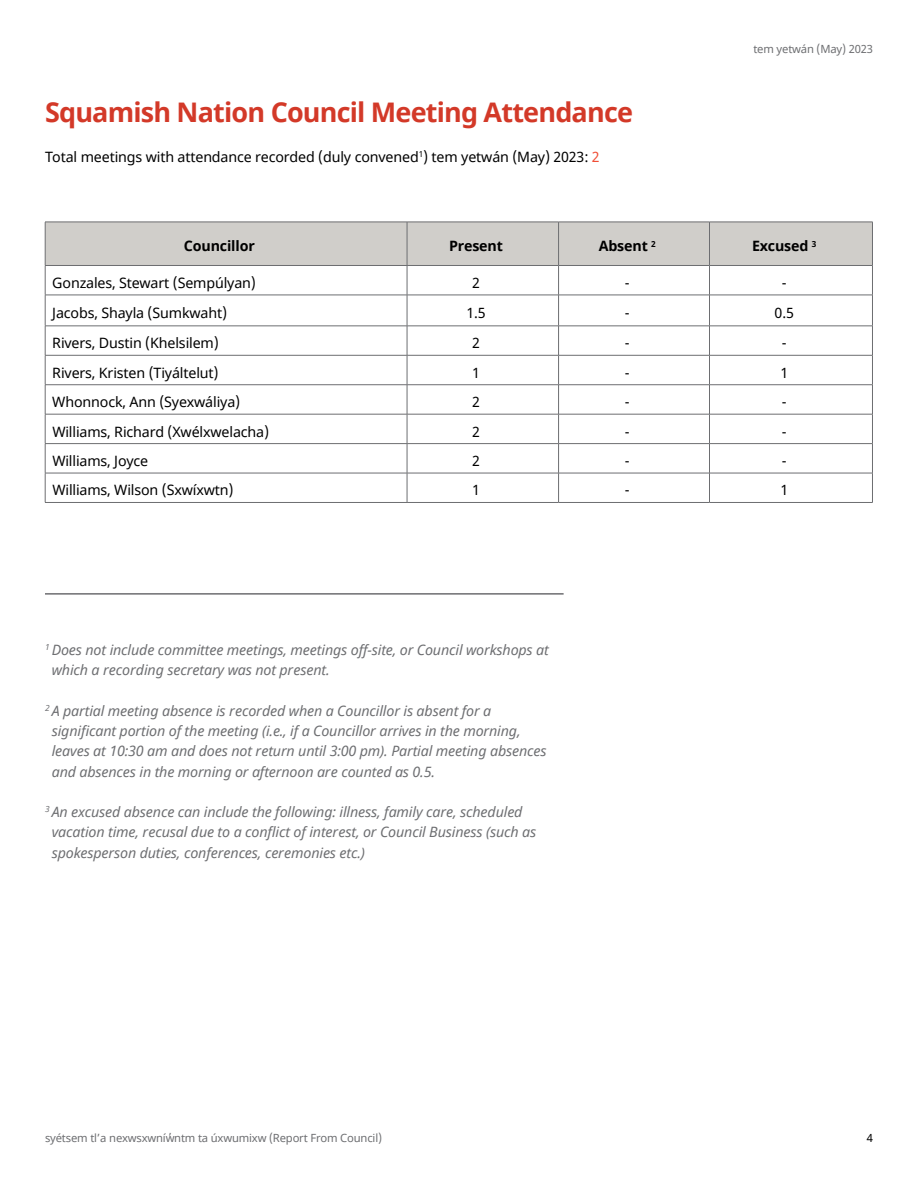
<style>
.page{position:relative;width:918px;height:1188px;background:#fff}
.page>*{position:absolute;margin:0;border:0;box-sizing:border-box;transform-origin:0 0}
.t1{font:700 27px "Noto Sans";letter-spacing:-.03em;color:#d33928}
.t2{font:italic 14.25px/20.2px "Noto Sans";letter-spacing:-.01em;color:#6d6e71}
.t3{font:14.25px "Noto Sans";letter-spacing:-.01em;color:#000}
.t4{font:700 14.25px "Noto Sans";letter-spacing:-.01em;color:#000}
.t5{font:11.25px "Noto Sans";letter-spacing:-.015em;color:#6d6e71}
.t6{font:11.25px "Noto Sans";color:#000}
.s1{color:#f04e36}
</style>
<div class="page">
<hr style="left:45px;top:593px;width:519px;height:2px;background:#6d6e71">
<svg style="left:408px;top:296px;width:464px;height:206px"></svg>
<svg style="left:45px;top:222px;width:828px;height:73px"></svg>
<hr style="left:45px;top:295px;width:362px;height:1px;background:#6d6e71">
<hr style="left:45px;top:295px;width:1px;height:31px;background:#6d6e71">
<hr style="left:407px;top:295px;width:152px;height:1px;background:#6d6e71">
<hr style="left:407px;top:295px;width:1px;height:31px;background:#6d6e71">
<hr style="left:559px;top:295px;width:151px;height:1px;background:#6d6e71">
<hr style="left:558px;top:295px;width:1px;height:31px;background:#6d6e71">
<hr style="left:710px;top:295px;width:163px;height:1px;background:#6d6e71">
<hr style="left:709px;top:295px;width:1px;height:31px;background:#6d6e71">
<hr style="left:872px;top:295px;width:1px;height:31px;background:#6d6e71">
<hr style="left:45px;top:326px;width:362px;height:1px;background:#6d6e71">
<svg style="left:45px;top:326px;width:1px;height:29px"></svg>
<hr style="left:407px;top:326px;width:152px;height:1px;background:#6d6e71">
<svg style="left:407px;top:326px;width:1px;height:29px"></svg>
<hr style="left:559px;top:326px;width:151px;height:1px;background:#6d6e71">
<svg style="left:558px;top:326px;width:1px;height:29px"></svg>
<hr style="left:710px;top:326px;width:163px;height:1px;background:#6d6e71">
<svg style="left:709px;top:327px;width:1px;height:28px"></svg>
<svg style="left:872px;top:327px;width:1px;height:28px"></svg>
<hr style="left:45px;top:355px;width:362px;height:1px;background:#6d6e71">
<hr style="left:45px;top:355px;width:1px;height:30px;background:#6d6e71">
<hr style="left:407px;top:355px;width:152px;height:1px;background:#6d6e71">
<hr style="left:407px;top:355px;width:1px;height:30px;background:#6d6e71">
<hr style="left:559px;top:355px;width:151px;height:1px;background:#6d6e71">
<hr style="left:558px;top:355px;width:1px;height:30px;background:#6d6e71">
<hr style="left:710px;top:355px;width:163px;height:1px;background:#6d6e71">
<hr style="left:709px;top:355px;width:1px;height:30px;background:#6d6e71">
<hr style="left:872px;top:355px;width:1px;height:30px;background:#6d6e71">
<hr style="left:45px;top:384px;width:362px;height:1px;background:#6d6e71">
<hr style="left:407px;top:384px;width:152px;height:1px;background:#6d6e71">
<hr style="left:559px;top:384px;width:151px;height:1px;background:#6d6e71">
<hr style="left:710px;top:384px;width:163px;height:1px;background:#6d6e71">
<hr style="left:45px;top:414px;width:362px;height:1px;background:#6d6e71">
<hr style="left:407px;top:414px;width:152px;height:1px;background:#6d6e71">
<hr style="left:559px;top:414px;width:151px;height:1px;background:#6d6e71">
<hr style="left:710px;top:414px;width:163px;height:1px;background:#6d6e71">
<hr style="left:45px;top:443px;width:362px;height:1px;background:#6d6e71">
<hr style="left:407px;top:443px;width:152px;height:1px;background:#6d6e71">
<hr style="left:559px;top:443px;width:151px;height:1px;background:#6d6e71">
<hr style="left:710px;top:443px;width:163px;height:1px;background:#6d6e71">
<hr style="left:45px;top:473px;width:362px;height:1px;background:#6d6e71">
<svg style="left:45px;top:385px;width:1px;height:117px"></svg>
<hr style="left:407px;top:473px;width:152px;height:1px;background:#6d6e71">
<svg style="left:407px;top:385px;width:1px;height:117px"></svg>
<hr style="left:559px;top:473px;width:151px;height:1px;background:#6d6e71">
<svg style="left:558px;top:385px;width:1px;height:117px"></svg>
<hr style="left:710px;top:473px;width:163px;height:1px;background:#6d6e71">
<svg style="left:709px;top:385px;width:1px;height:117px"></svg>
<svg style="left:872px;top:385px;width:1px;height:117px"></svg>
<hr style="left:45px;top:502px;width:362px;height:1px;background:#6d6e71">
<hr style="left:407px;top:502px;width:152px;height:1px;background:#6d6e71">
<hr style="left:559px;top:502px;width:151px;height:1px;background:#6d6e71">
<hr style="left:710px;top:502px;width:163px;height:1px;background:#6d6e71">
<h1 class="t1" style="left:45px;top:93px;width:590px">Squamish Nation Council Meeting Attendance</h1>
<p class="t3" style="left:45px;top:147px;width:556px">Total meetings with attendance recorded (duly convened<sup>1</sup>) tem yetwán (May) 2023: <span class="s1">2</span></p>
<p class="t5" style="left:753px;top:41px;width:121px">tem yetwán (May) 2023</p>
<p class="t4" style="left:184px;top:236px;width:72px">Councillor</p>
<p class="t4" style="left:449px;top:236px;width:55px">Present</p>
<p class="t4" style="left:599px;top:236px;width:59px">Absent <sup>2</sup></p>
<p class="t4" style="left:752px;top:236px;width:66px">Excused <sup>3</sup></p>
<p class="t3" style="left:52px;top:273px;width:205px">Gonzales, Stewart (Sempú lyan)</p>
<p class="t3" style="left:472px;top:273px;width:9px">2</p>
<p class="t3" style="left:625px;top:273px;width:6px">-</p>
<p class="t3" style="left:782px;top:273px;width:6px">-</p>
<p class="t3" style="left:52px;top:303px;width:176px">Jacobs, Shayla (Sumkwaht)</p>
<p class="t3" style="left:466px;top:303px;width:21px">1.5</p>
<p class="t3" style="left:625px;top:303px;width:6px">-</p>
<p class="t3" style="left:775px;top:303px;width:21px">0.5</p>
<p class="t3" style="left:52px;top:333px;width:168px">Rivers, Dustin (Khelsilem)</p>
<p class="t3" style="left:472px;top:333px;width:9px">2</p>
<p class="t3" style="left:625px;top:333px;width:6px">-</p>
<p class="t3" style="left:782px;top:333px;width:6px">-</p>
<p class="t3" style="left:52px;top:363px;width:168px">Rivers, Kristen (Tiyáltelut)</p>
<p class="t3" style="left:472px;top:363px;width:9px">1</p>
<p class="t3" style="left:625px;top:363px;width:6px">-</p>
<p class="t3" style="left:780px;top:363px;width:9px">1</p>
<p class="t3" style="left:52px;top:392px;width:189px">Whonnock, Ann (Syexwáliya)</p>
<p class="t3" style="left:472px;top:392px;width:9px">2</p>
<p class="t3" style="left:625px;top:392px;width:6px">-</p>
<p class="t3" style="left:782px;top:392px;width:6px">-</p>
<p class="t3" style="left:52px;top:422px;width:218px">Williams, Richard (Xwélxwelacha)</p>
<p class="t3" style="left:472px;top:422px;width:9px">2</p>
<p class="t3" style="left:625px;top:422px;width:6px">-</p>
<p class="t3" style="left:782px;top:422px;width:6px">-</p>
<p class="t3" style="left:52px;top:451px;width:97px">Williams, Joyce</p>
<p class="t3" style="left:472px;top:451px;width:9px">2</p>
<p class="t3" style="left:625px;top:451px;width:6px">-</p>
<p class="t3" style="left:782px;top:451px;width:6px">-</p>
<p class="t3" style="left:52px;top:480px;width:183px">Williams, Wilson (Sxwíxwtn)</p>
<p class="t3" style="left:472px;top:480px;width:9px">1</p>
<p class="t3" style="left:625px;top:480px;width:6px">-</p>
<p class="t3" style="left:780px;top:480px;width:9px">1</p>
<p class="t2" style="left:52px;top:639px;width:499px;text-indent:-7px"><sup>1</sup> Does not include committee meetings, meetings off-site, or Council workshops at which a recording secretary was not present.</p>
<p class="t2" style="left:52px;top:700px;width:496px;text-indent:-7px"><sup>2</sup> A partial meeting absence is recorded when a Councillor is absent for a significant portion of the meeting (i.e., if a Councillor arrives in the morning, leaves at 10:30 am and does not return until 3:00 pm). Partial meeting absences and absences in the morning or afternoon are counted as 0.5.</p>
<p class="t2" style="left:52px;top:801px;width:486px;text-indent:-7px"><sup>3</sup> An excused absence can include the following: illness, family care, scheduled vacation time, recusal due to a conflict of interest, or Council Business (such as spokesperson duties, conferences, ceremonies etc.)</p>
<p class="t5" style="left:45px;top:1131px;width:339px">syétsem tl’a nexwsxwníw̓ ntm ta úxwumixw (Report From Council)</p>
<p class="t6" style="left:867px;top:1131px;width:8px">4</p>
</div>
